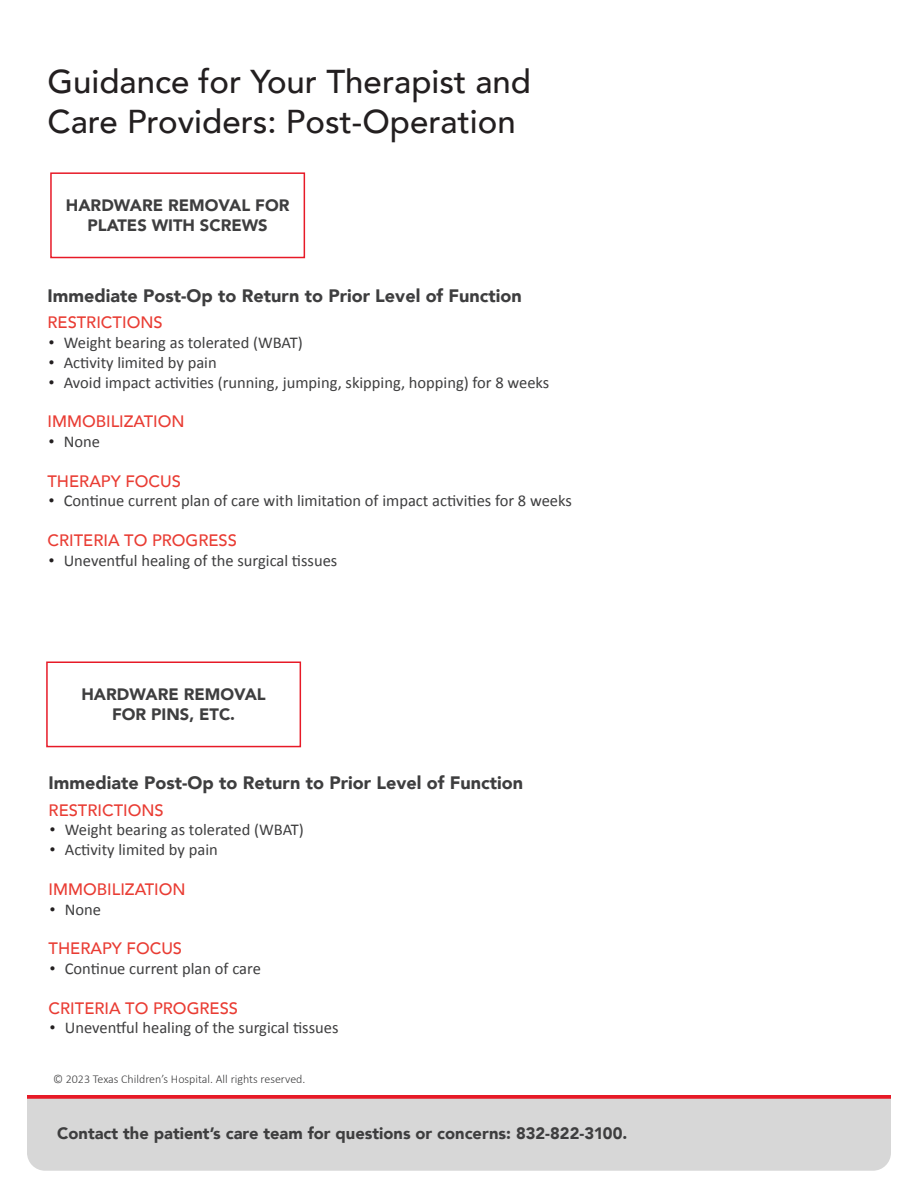
<style>
.page{position:relative;width:918px;height:1188px;background:#fff}
.page>*{position:absolute;margin:0;border:0;box-sizing:border-box;transform-origin:0 0}
.Condition_Name{font:500 33px/39.6px "Avenir";color:#231f20}
.t1{font:900 18px "Avenir";color:#3e3e3f}
.t2{font:16.5px "Calibri";color:#3e3e3f}
.t3{font:900 16.5px/19.8px "Avenir";color:#3e3e3f;text-align:center}
.Red_HEADERS{font:500 16.5px "Avenir";color:#e93c33}
.t4{font:300 12px "Calibri";color:#3e3e3f}
.s1{font-family:"Gill Sans";font-weight:300;color:#231f20}
</style>
<div class="page">
<svg style="left:27px;top:1095px;width:864px;height:4px;background:#e52532"></svg>
<div style="left:27px;top:1099px;width:864px;height:72px;background:#d7d7d7"></div>
<div style="left:50px;top:172px;width:255px;height:86px;border:2px solid #e71a27"></div>
<div style="left:46px;top:662px;width:255px;height:85px;border:2px solid #e71a27"></div>
<p class="Condition_Name" style="left:48px;top:60px;width:485px">Guidance for Your Therapist and<br>Care Providers: Post-Operation</p>
<p class="t3" style="left:66px;top:195px;width:225px">HARDWARE REMOVAL FOR<br>PLATES WITH SCREWS</p>
<p class="t1" style="left:48px;top:280px;width:476px">Immediate Post-Op to Return to Prior Level of Function</p>
<p class="Red_HEADERS" style="left:48px;top:308px;width:117px">RESTRICTIONS</p>
<p class="t2" style="left:48px;top:331px;width:257px"><span class="s1">•</span> Weight bearing as tolerated (WBAT)</p>
<p class="t2" style="left:48px;top:351px;width:171px"><span class="s1">•</span> Activity limited by pain</p>
<p class="t2" style="left:48px;top:371px;width:503px"><span class="s1">•</span> Avoid impact activities (running, jumping, skipping, hopping) for 8 weeks</p>
<p class="Red_HEADERS" style="left:48px;top:407px;width:139px">IMMOBILIZATION</p>
<p class="t2" style="left:48px;top:430px;width:54px"><span class="s1">•</span> None</p>
<p class="Red_HEADERS" style="left:48px;top:467px;width:135px">THERAPY FOCUS</p>
<p class="t2" style="left:48px;top:489px;width:526px"><span class="s1">•</span> Continue current plan of care with limitation of impact activities for 8 weeks</p>
<p class="Red_HEADERS" style="left:48px;top:526px;width:191px">CRITERIA TO PROGRESS</p>
<p class="t2" style="left:48px;top:549px;width:291px"><span class="s1">•</span> Uneventful healing of the surgical tissues</p>
<p class="t3" style="left:81px;top:684px;width:186px">HARDWARE REMOVAL<br>FOR PINS, ETC.</p>
<p class="t1" style="left:49px;top:767px;width:476px">Immediate Post-Op to Return to Prior Level of Function</p>
<p class="Red_HEADERS" style="left:49px;top:796px;width:117px">RESTRICTIONS</p>
<p class="t2" style="left:49px;top:819px;width:257px"><span class="s1">•</span> Weight bearing as tolerated (WBAT)</p>
<p class="t2" style="left:49px;top:838px;width:171px"><span class="s1">•</span> Activity limited by pain</p>
<p class="Red_HEADERS" style="left:49px;top:875px;width:139px">IMMOBILIZATION</p>
<p class="t2" style="left:49px;top:898px;width:54px"><span class="s1">•</span> None</p>
<p class="Red_HEADERS" style="left:49px;top:934px;width:135px">THERAPY FOCUS</p>
<p class="t2" style="left:49px;top:957px;width:214px"><span class="s1">•</span> Continue current plan of care</p>
<p class="Red_HEADERS" style="left:49px;top:994px;width:191px">CRITERIA TO PROGRESS</p>
<p class="t2" style="left:49px;top:1017px;width:291px"><span class="s1">•</span> Uneventful healing of the surgical tissues</p>
<p class="t4" style="left:53px;top:1072px;width:254px">© 2023 Texas Children’s Hospital. All rights reserved.</p>
<p class="t3" style="left:57px;top:1123px;width:572px">Contact the patient’s care team for questions or concerns: 832-822-3100.</p>
</div>
